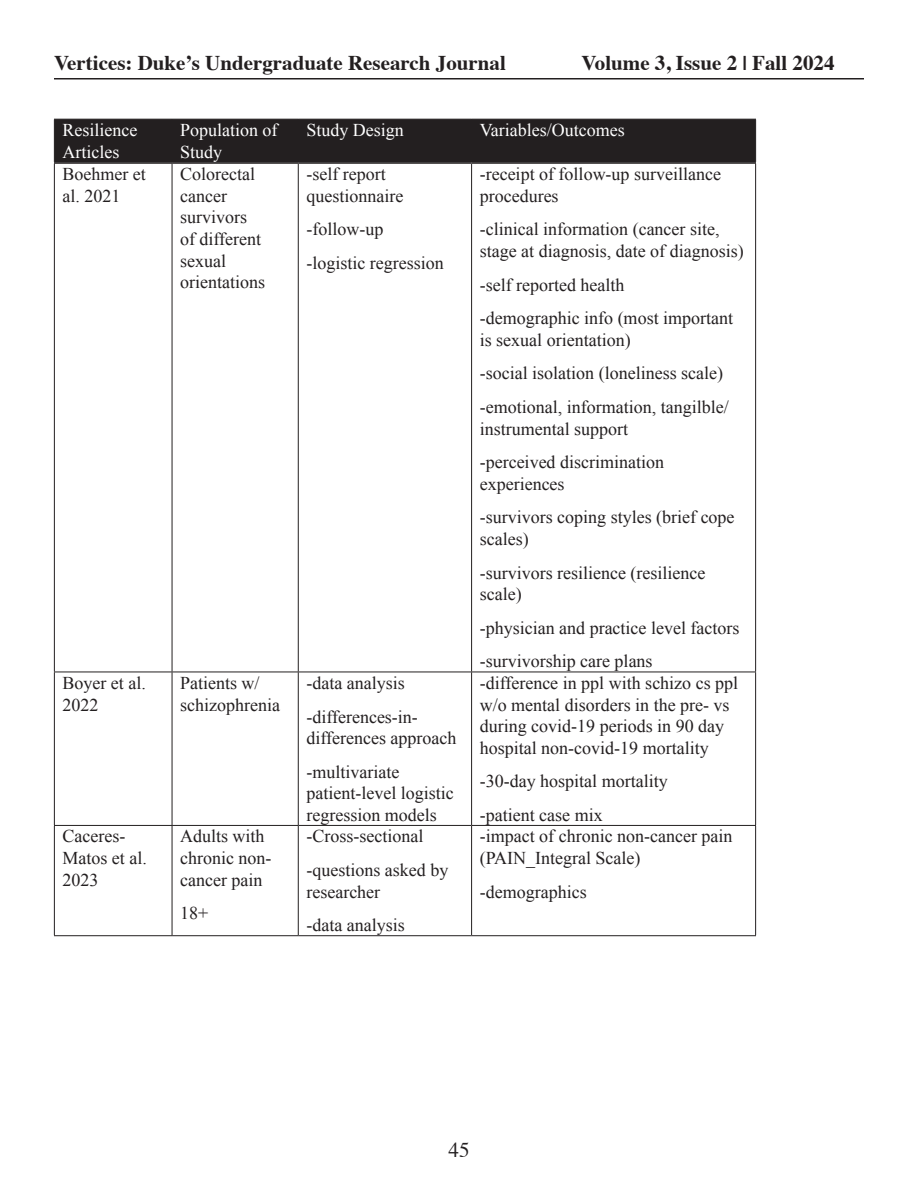
<style>
.page{position:relative;width:918px;height:1188px;background:#fff}
.page>*{position:absolute;margin:0;border:0;box-sizing:border-box;transform-origin:0 0}
.t1{font:700 21px "Times";color:#231f20}
.t2{font:21px "Times";color:#231f20}
.t3{font:18px/21.6px "Times New Roman";color:#231f20}
.t4{font:18px/21.6px "Times New Roman";color:#fff}
</style>
<div class="page">
<hr style="left:54px;top:163px;width:118px;height:1px;background:#231f20">
<hr style="left:172px;top:163px;width:126px;height:1px;background:#231f20">
<hr style="left:298px;top:163px;width:174px;height:1px;background:#231f20">
<hr style="left:472px;top:163px;width:284px;height:1px;background:#231f20">
<hr style="left:54px;top:672px;width:118px;height:1px;background:#231f20">
<hr style="left:172px;top:672px;width:126px;height:1px;background:#231f20">
<hr style="left:298px;top:672px;width:174px;height:1px;background:#231f20">
<hr style="left:472px;top:672px;width:284px;height:1px;background:#231f20">
<hr style="left:54px;top:825px;width:118px;height:1px;background:#231f20">
<hr style="left:172px;top:825px;width:126px;height:1px;background:#231f20">
<hr style="left:298px;top:825px;width:174px;height:1px;background:#231f20">
<hr style="left:472px;top:825px;width:284px;height:1px;background:#231f20">
<hr style="left:54px;top:935px;width:118px;height:1px;background:#231f20">
<hr style="left:172px;top:935px;width:126px;height:1px;background:#231f20">
<hr style="left:298px;top:935px;width:174px;height:1px;background:#231f20">
<hr style="left:472px;top:935px;width:284px;height:1px;background:#231f20">
<hr style="left:54px;top:164px;width:1px;height:508px;background:#231f20">
<hr style="left:54px;top:672px;width:1px;height:153px;background:#231f20">
<hr style="left:54px;top:826px;width:1px;height:109px;background:#231f20">
<hr style="left:172px;top:164px;width:1px;height:508px;background:#231f20">
<hr style="left:298px;top:164px;width:1px;height:508px;background:#231f20">
<hr style="left:471px;top:164px;width:1px;height:508px;background:#231f20">
<hr style="left:755px;top:164px;width:1px;height:508px;background:#231f20">
<hr style="left:172px;top:672px;width:1px;height:153px;background:#231f20">
<hr style="left:298px;top:672px;width:1px;height:153px;background:#231f20">
<hr style="left:471px;top:672px;width:1px;height:153px;background:#231f20">
<hr style="left:755px;top:672px;width:1px;height:153px;background:#231f20">
<hr style="left:172px;top:826px;width:1px;height:109px;background:#231f20">
<hr style="left:298px;top:826px;width:1px;height:109px;background:#231f20">
<hr style="left:471px;top:826px;width:1px;height:109px;background:#231f20">
<hr style="left:755px;top:826px;width:1px;height:109px;background:#231f20">
<hr style="left:54px;top:78px;width:810px;height:2px;background:#231f20">
<div style="left:55px;top:120px;width:700px;height:42px;background:#231f20"></div>
<hr style="left:54px;top:119px;width:118px;height:1px;background:#231f20">
<hr style="left:172px;top:119px;width:126px;height:1px;background:#231f20">
<hr style="left:298px;top:119px;width:174px;height:1px;background:#231f20">
<hr style="left:472px;top:119px;width:284px;height:1px;background:#231f20">
<hr style="left:54px;top:162px;width:118px;height:1px;background:#231f20">
<hr style="left:172px;top:162px;width:126px;height:1px;background:#231f20">
<hr style="left:298px;top:162px;width:174px;height:1px;background:#231f20">
<hr style="left:472px;top:162px;width:284px;height:1px;background:#231f20">
<hr style="left:54px;top:120px;width:1px;height:42px;background:#231f20">
<hr style="left:172px;top:120px;width:1px;height:42px;background:#231f20">
<hr style="left:298px;top:120px;width:1px;height:42px;background:#231f20">
<hr style="left:471px;top:120px;width:1px;height:42px;background:#231f20">
<hr style="left:755px;top:120px;width:1px;height:42px;background:#231f20">
<p class="t1" style="left:54px;top:43px;width:453px">Vertices: Duke’s Undergraduate Research Journal</p>
<p class="t1" style="left:582px;top:43px;width:254px">Volume 3, Issue 2 | Fall 2024</p>
<p class="t4" style="left:62px;top:119px;width:76px">Resilience<br>Articles</p>
<p class="t4" style="left:180px;top:119px;width:99px">Population of<br>Study</p>
<p class="t4" style="left:306px;top:119px;width:99px">Study Design</p>
<p class="t4" style="left:480px;top:119px;width:146px">Variables/Outcomes</p>
<p class="t3" style="left:62px;top:163px;width:85px">Boehmer et al. 2021</p>
<p class="t3" style="left:180px;top:163px;width:86px">Colorectal cancer survivors of different sexual orientations</p>
<p class="t3" style="left:306px;top:163px;width:98px">-self report questionnaire</p>
<p class="t3" style="left:306px;top:218px;width:78px">-follow-up</p>
<p class="t3" style="left:306px;top:252px;width:139px">-logistic regression</p>
<p class="t3" style="left:62px;top:672px;width:85px">Boyer et al.<br>2022</p>
<p class="t3" style="left:180px;top:672px;width:101px">Patients w/ schizophrenia</p>
<p class="t3" style="left:306px;top:672px;width:100px">-data analysis</p>
<p class="t3" style="left:306px;top:705px;width:152px">-differences-in&shy;differences approach</p>
<p class="t3" style="left:306px;top:761px;width:149px">-multivariate patient-level logistic regression models</p>
<p class="t3" style="left:62px;top:825px;width:86px">Caceres-<br>Matos et al.<br>2023</p>
<p class="t3" style="left:180px;top:825px;width:93px">Adults with chronic non&shy;cancer pain</p>
<p class="t3" style="left:180px;top:902px;width:30px">18+</p>
<p class="t3" style="left:306px;top:825px;width:118px">-Cross-sectional</p>
<p class="t3" style="left:306px;top:859px;width:143px">-questions asked by researcher</p>
<p class="t3" style="left:306px;top:914px;width:100px">-data analysis</p>
<p class="t3" style="left:480px;top:163px;width:243px">-receipt of follow-up surveillance procedures</p>
<p class="t3" style="left:480px;top:218px;width:265px">-clinical information (cancer site, stage at diagnosis, date of diagnosis)</p>
<p class="t3" style="left:480px;top:274px;width:146px">-self reported health</p>
<p class="t3" style="left:480px;top:307px;width:255px">-demographic info (most important is sexual orientation)</p>
<p class="t3" style="left:480px;top:362px;width:245px">-social isolation (loneliness scale)</p>
<p class="t3" style="left:480px;top:396px;width:250px">-emotional, information, tangilble/ instrumental support</p>
<p class="t3" style="left:480px;top:451px;width:186px">-perceived discrimination experiences</p>
<p class="t3" style="left:480px;top:506px;width:256px">-survivors coping styles (brief cope scales)</p>
<p class="t3" style="left:480px;top:562px;width:227px">-survivors resilience (resilience scale)</p>
<p class="t3" style="left:480px;top:617px;width:261px">-physician and practice level factors</p>
<p class="t3" style="left:480px;top:650px;width:174px">-survivorship care plans</p>
<p class="t3" style="left:480px;top:672px;width:260px">-difference in ppl with schizo cs ppl w/o mental disorders in the pre- vs during covid-19 periods in 90 day hospital non-covid-19 mortality</p>
<p class="t3" style="left:480px;top:770px;width:189px">-30-day hospital mortality</p>
<p class="t3" style="left:480px;top:804px;width:124px">-patient case mix</p>
<p class="t3" style="left:480px;top:825px;width:254px">-impact of chronic non-cancer pain (PAIN_Integral Scale)</p>
<p class="t3" style="left:480px;top:881px;width:108px">-demographics</p>
<p class="t2" style="left:448px;top:1130px;width:22px">45</p>
</div>
